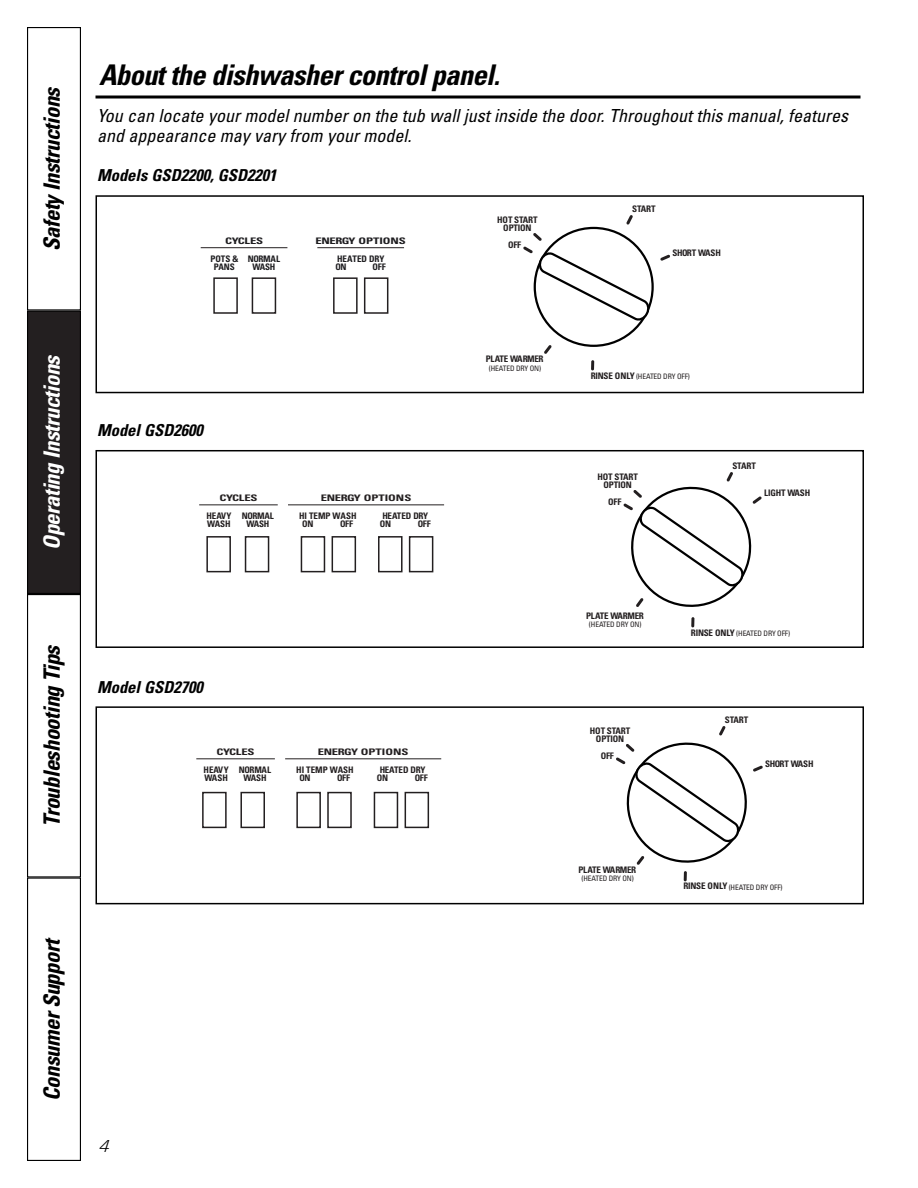
<style>
.page{position:relative;width:918px;height:1188px;background:#fff}
.page>*{position:absolute;margin:0;border:0;box-sizing:border-box;transform-origin:0 0}
.t1{font:italic 700 condensed 28.5px "Univers";color:#000}
.t2{font:italic 700 condensed 22.5px "Univers";letter-spacing:-.02em;color:#000}
.t3{font:italic 700 condensed 22.5px "Univers";letter-spacing:-.02em;color:#fff}
.t4{font:italic condensed 18px/19.5px "Univers";color:#000}
.t5{font:18px "U46";color:#000}
.t6{font:italic 700 condensed 16.5px "Univers";color:#000}
.t7{font:700 condensed 9px/8.2px "Univers";letter-spacing:-.015em;color:#231f20}
.t8{font:700 condensed 9px "Univers";letter-spacing:-.015em;color:#231f20;scale:1.4 1}
.t9{font:700 condensed 9px "Univers";letter-spacing:-.04em;color:#231f20}
.t10{font:700 condensed 9px/8.2px "Univers";color:#1e1d20;text-align:center}
.t11{font:700 condensed 9px "Univers";color:#1e1d20;scale:1.4 1}
.t12{font:700 condensed 9px "Univers";letter-spacing:-.06em;color:#231f20}
.t13{font:700 condensed 9px/8.2px "Univers";letter-spacing:-.025em;color:#1e1d20;text-align:center}
.t14{font:condensed 7.5px "Univers";letter-spacing:-.015em;color:#231f20}
.s1{font-weight:700;font-size:9px}
</style>
<div class="page">
<div style="left:28px;top:312px;width:52px;height:281px;background:#231f20"></div>
<div style="left:27px;top:311px;width:54px;height:283px;border:1px solid #000"></div>
<div style="left:27px;top:27px;width:54px;height:283px;border:1px solid #000"></div>
<div style="left:27px;top:878px;width:54px;height:283px;border:1px solid #000"></div>
<div style="left:27px;top:594px;width:54px;height:283px;border:1px solid #000"></div>
<hr style="left:96px;top:96px;width:765px;height:3px;background:#000">
<hr style="left:201px;top:247px;width:86px;height:1px;background:#231f20">
<hr style="left:317px;top:247px;width:87px;height:1px;background:#231f20">
<svg style="left:660px;top:255px;width:10px;height:6px"></svg>
<svg style="left:544px;top:345px;width:8px;height:9px"></svg>
<svg style="left:591px;top:360px;width:3px;height:10px"></svg>
<svg style="left:626px;top:215px;width:7px;height:10px"></svg>
<svg style="left:523px;top:233px;width:128px;height:88px"></svg>
<svg style="left:213px;top:277px;width:176px;height:37px"></svg>
<div style="left:96px;top:195px;width:768px;height:198px;border:2px solid #000"></div>
<hr style="left:199px;top:504px;width:79px;height:1px;background:#231f20">
<hr style="left:288px;top:504px;width:156px;height:1px;background:#231f20">
<svg style="left:691px;top:617px;width:3px;height:10px"></svg>
<svg style="left:623px;top:472px;width:139px;height:135px"></svg>
<svg style="left:206px;top:536px;width:228px;height:37px"></svg>
<div style="left:96px;top:450px;width:768px;height:198px;border:2px solid #000"></div>
<hr style="left:196px;top:758px;width:79px;height:1px;background:#231f20">
<hr style="left:285px;top:758px;width:156px;height:1px;background:#231f20">
<svg style="left:684px;top:871px;width:3px;height:10px"></svg>
<svg style="left:616px;top:726px;width:147px;height:139px"></svg>
<svg style="left:202px;top:791px;width:228px;height:38px"></svg>
<div style="left:96px;top:706px;width:768px;height:198px;border:2px solid #000"></div>
<h2 class="t2" style="left:43px;top:251px;width:169px;rotate:-90deg">Safety Instructions</h2>
<h1 class="t1" style="left:99px;top:64px;width:408px">Aboutthe dishwashercontrolpanel.</h1>
<h3 class="t4" style="left:97px;top:108px;width:756px">You can locate yourmodelnumberon the tub walljustinside the door.Throughoutthis manual,features and appearance may vary from yourmodel.</h3>
<h3 class="t6" style="left:97px;top:169px;width:184px">Models GSD2200,GSD2201</h3>
<p class="t11" style="left:225px;top:237px;width:29px">CYCLES</p>
<p class="t11" style="left:315px;top:237px;width:66px">ENERGY OPTIONS</p>
<p class="t10" style="left:210px;top:255px;width:30px">POTS &amp;<br>PANS</p>
<p class="t13" style="left:248px;top:255px;width:34px">NORMAL<br>WASH</p>
<p class="t10" style="left:335px;top:255px;width:51px;text-align:left">HEATED DRY<br>ON</p>
<p class="t10" style="left:373px;top:264px;width:15px">OFF</p>
<p class="t7" style="left:497px;top:217px;width:42px;text-align:center">HOT START<br>OPTION</p>
<p class="t7" style="left:508px;top:242px;width:15px">OFF</p>
<p class="t7" style="left:632px;top:206px;width:25px">START</p>
<p class="t12" style="left:673px;top:249px;width:50px">SHORT WASH</p>
<h2 class="t3" style="left:43px;top:550px;width:200px;rotate:-90deg">Operating Instructions</h2>
<h3 class="t6" style="left:97px;top:424px;width:111px">ModelGSD2600</h3>
<p class="t8" style="left:219px;top:495px;width:29px">CYCLES</p>
<p class="t8" style="left:321px;top:494px;width:66px">ENERGY OPTIONS</p>
<p class="t7" style="left:206px;top:512px;width:27px">HEAVY<br>WASH</p>
<p class="t7" style="left:242px;top:512px;width:34px;text-align:center">NORMAL<br>WASH</p>
<p class="t7" style="left:380px;top:512px;width:50px;text-indent:3px">HEATED DRY<br>ON</p>
<p class="t7" style="left:302px;top:512px;width:56px;text-indent:-3px">HI TEMP WASH<br>ON</p>
<p class="t7" style="left:340px;top:521px;width:15px">OFF</p>
<p class="t7" style="left:418px;top:521px;width:15px">OFF</p>
<h2 class="t2" style="left:43px;top:827px;width:187px;rotate:-90deg">Troubleshooting Tips</h2>
<h3 class="t6" style="left:97px;top:681px;width:111px">ModelGSD2700</h3>
<p class="t8" style="left:217px;top:749px;width:29px">CYCLES</p>
<p class="t8" style="left:318px;top:748px;width:66px">ENERGY OPTIONS</p>
<p class="t7" style="left:204px;top:766px;width:27px">HEAVY<br>WASH</p>
<p class="t7" style="left:239px;top:766px;width:34px;text-align:center">NORMAL<br>WASH</p>
<p class="t7" style="left:377px;top:766px;width:50px;text-indent:3px">HEATED DRY<br>ON</p>
<p class="t7" style="left:299px;top:766px;width:56px;text-indent:-3px">HI TEMP WASH<br>ON</p>
<p class="t7" style="left:337px;top:775px;width:15px">OFF</p>
<p class="t7" style="left:415px;top:775px;width:15px">OFF</p>
<h2 class="t2" style="left:43px;top:1101px;width:167px;rotate:-90deg">ConsumerSupport</h2>
<h3 class="t5" style="left:99px;top:1139px;width:12px">4</h3>
<p class="t9" style="left:486px;top:356px;width:59px">PLATE WARMER</p>
<p class="t14" style="left:489px;top:365px;width:54px">(HEATED DRY ON)</p>
<p class="t14" style="left:591px;top:373px;width:101px"><span class="s1">RINSE ONLY</span> (HEATED DRY OFF)</p>
<p class="t7" style="left:598px;top:474px;width:42px;text-align:center">HOT START<br>OPTION</p>
<p class="t7" style="left:608px;top:498px;width:15px">OFF</p>
<p class="t7" style="left:732px;top:463px;width:25px">START</p>
<p class="t7" style="left:764px;top:490px;width:48px">LIGHT WASH</p>
<p class="t9" style="left:586px;top:613px;width:59px">PLATE WARMER</p>
<p class="t14" style="left:589px;top:622px;width:54px">(HEATED DRY ON)</p>
<p class="t7" style="left:590px;top:728px;width:42px;text-align:center">HOT START<br>OPTION</p>
<p class="t7" style="left:601px;top:752px;width:15px">OFF</p>
<p class="t9" style="left:579px;top:867px;width:59px">PLATE WARMER</p>
<p class="t14" style="left:581px;top:876px;width:54px">(HEATED DRY ON)</p>
<p class="t14" style="left:691px;top:630px;width:101px"><span class="s1">RINSE ONLY</span> (HEATED DRY OFF)</p>
<p class="t7" style="left:725px;top:717px;width:25px">START</p>
<p class="t12" style="left:765px;top:760px;width:50px">SHORT WASH</p>
<p class="t14" style="left:683px;top:884px;width:101px"><span class="s1">RINSE ONLY</span> (HEATED DRY OFF)</p>
</div>
